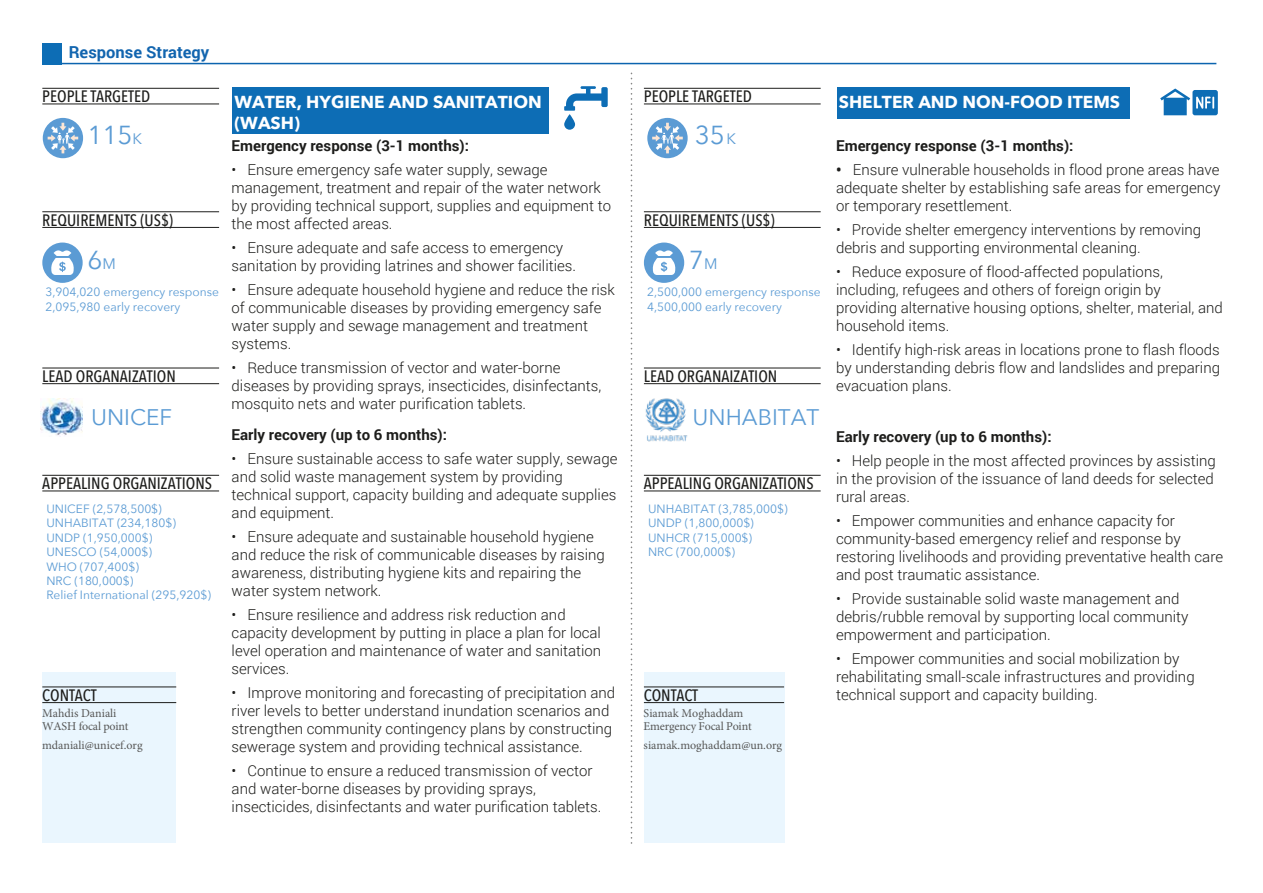
<style>
.page{position:relative;width:1263px;height:893px;background:#fff}
.page>*{position:absolute;margin:0;border:0;box-sizing:border-box;transform-origin:0 0}
.t1{font:25.95px "Avenir Next";color:#5b9bd4}
.t2{font:22.5px "Avenir Next";color:#5b9bd4}
.t3{font:700 17.25px/20.9px "Avenir Next";color:#fff}
.t4{font:500 16.5px "Avenir Next Condensed";color:#1d1d1b}
.t5{font:700 16.5px "Roboto";color:#1265af}
.t6{font:15.15px "Avenir Next";color:#5b9bd4}
.t7{font:300 15px/18px "Roboto";color:#1d1d1b}
.t8{font:700 15px "Roboto";color:#1d1d1b}
.t9{font:12px/14.4px "Avenir Next";color:#5b9bd4}
.t10{font:12px/13px "Minion Pro";color:#575756}
.s1{font-size:15.15px}
.s2{font-weight:700}
</style>
<div class="page">
<div style="left:42px;top:43px;width:20px;height:21px;background:#0d6db5"></div>
<hr style="left:62px;top:63px;width:1154px;height:1px;background:#0c64af">
<svg style="left:631px;top:73px;width:1px;height:770px"></svg>
<div style="left:837px;top:88px;width:292px;height:31px;background:#0d6db5"></div>
<hr style="left:42px;top:88px;width:177px;height:1px;background:#1d1d1b">
<hr style="left:42px;top:104px;width:177px;height:1px;background:#1d1d1b">
<div style="left:43px;top:118px;width:40px;height:40px;background:#5b9bd4;border-radius:50%"></div>
<svg style="left:47px;top:122px;width:31px;height:31px"></svg>
<div style="left:42px;top:672px;width:134px;height:170px;background:#eaf6fe"></div>
<hr style="left:42px;top:687px;width:134px;height:1px;background:#1d1d1b">
<hr style="left:42px;top:702px;width:134px;height:1px;background:#1d1d1b">
<div style="left:232px;top:88px;width:317px;height:46px;background:#0d6db5"></div>
<hr style="left:42px;top:211px;width:177px;height:1px;background:#1d1d1b">
<hr style="left:42px;top:227px;width:177px;height:1px;background:#1d1d1b">
<div style="left:42px;top:243px;width:41px;height:40px;background:#5b9bd4;border-radius:50%"></div>
<svg style="left:51px;top:250px;width:23px;height:25px"></svg>
<svg style="left:564px;top:86px;width:44px;height:44px"></svg>
<hr style="left:42px;top:368px;width:177px;height:1px;background:#1d1d1b">
<hr style="left:42px;top:383px;width:177px;height:1px;background:#1d1d1b">
<img style="left:41px;top:398px;width:42px;height:38px">
<hr style="left:42px;top:475px;width:177px;height:1px;background:#1d1d1b">
<hr style="left:42px;top:491px;width:177px;height:1px;background:#1d1d1b">
<hr style="left:644px;top:88px;width:177px;height:1px;background:#1d1d1b">
<hr style="left:644px;top:104px;width:177px;height:1px;background:#1d1d1b">
<div style="left:647px;top:118px;width:41px;height:40px;background:#5b9bd4;border-radius:50%"></div>
<svg style="left:652px;top:118px;width:31px;height:35px"></svg>
<div style="left:644px;top:672px;width:140px;height:170px;background:#eaf6fe"></div>
<hr style="left:644px;top:687px;width:140px;height:1px;background:#1d1d1b">
<hr style="left:644px;top:702px;width:140px;height:1px;background:#1d1d1b">
<hr style="left:644px;top:211px;width:177px;height:1px;background:#1d1d1b">
<hr style="left:644px;top:227px;width:177px;height:1px;background:#1d1d1b">
<div style="left:644px;top:243px;width:40px;height:40px;background:#5b9bd4;border-radius:50%"></div>
<svg style="left:652px;top:250px;width:24px;height:25px"></svg>
<hr style="left:644px;top:368px;width:177px;height:1px;background:#1d1d1b">
<hr style="left:644px;top:383px;width:177px;height:1px;background:#1d1d1b">
<img style="left:645px;top:398px;width:43px;height:44px">
<hr style="left:644px;top:475px;width:177px;height:1px;background:#1d1d1b">
<hr style="left:644px;top:491px;width:177px;height:1px;background:#1d1d1b">
<svg style="left:1160px;top:89px;width:58px;height:26px"></svg>
<p class="t5" style="left:69px;top:40px;width:142px">Response Strategy</p>
<p class="t4" style="left:42px;top:86px;width:110px">PEOPLE TARGETED</p>
<p class="t6" style="left:132px;top:126px;width:11px">K</p>
<h1 class="t1" style="left:87px;top:113px;width:47px">115</h1>
<p class="t4" style="left:42px;top:210px;width:132px">REQUIREMENTS (US$)</p>
<h1 class="t1" style="left:87px;top:238px;width:30px">6<span class="s1">M</span></h1>
<p class="t9" style="left:46px;top:284px;width:175px">3,904,020 emergency response<br>2,095,980 early recovery</p>
<p class="t4" style="left:42px;top:366px;width:135px">LEAD ORGANAIZATION</p>
<h2 class="t2" style="left:91px;top:398px;width:83px">UNICEF</h2>
<p class="t4" style="left:42px;top:473px;width:171px">APPEALING ORGANIZATIONS</p>
<p class="t9" style="left:46px;top:501px;width:166px">UNICEF (2,578,500$)<br>UNHABITAT (234,180$)<br>UNDP (1,950,000$)<br>UNESCO (54,000$)<br>WHO (707,400$)<br>NRC (180,000$)<br>Relief International (295,920$)</p>
<p class="t4" style="left:42px;top:685px;width:56px">CONTACT</p>
<p class="t10" style="left:42px;top:707px;width:88px">Mahdis Daniali<br>WASH focal point</p>
<p class="t10" style="left:42px;top:739px;width:102px">mdaniali@unicef.org</p>
<p class="t3" style="left:234px;top:91px;width:309px">WATER, HYGIENE AND SANITATION (WASH)</p>
<p class="t8" style="left:232px;top:136px;width:239px">Emergency response (3-1 months):</p>
<p class="t7" style="left:232px;top:161px;width:381px">• Ensure emergency safe water supply, sewage management, treatment and repair of the water network by providing technical support, supplies and equipment to the most affected areas.</p>
<p class="t7" style="left:232px;top:239px;width:346px">• Ensure adequate and safe access to emergency sanitation by providing latrines and shower facilities.</p>
<p class="t7" style="left:232px;top:281px;width:385px">• Ensure adequate household hygiene and reduce the risk of communicable diseases by providing emergency safe water supply and sewage management and treatment systems.</p>
<p class="t7" style="left:232px;top:359px;width:371px">• Reduce transmission of vector and water-borne diseases by providing sprays, insecticides, disinfectants, mosquito nets and water purification tablets.</p>
<p class="t8" style="left:232px;top:424px;width:217px">Early recovery (up to 6 months):</p>
<p class="t7" style="left:232px;top:449px;width:387px">• Ensure sustainable access to safe water supply, sewage and solid waste management system by providing technical support, capacity building and adequate supplies and equipment.</p>
<p class="t7" style="left:232px;top:527px;width:375px">• Ensure adequate and sustainable household hygiene and reduce the risk of communicable diseases by raising awareness, distributing hygiene kits and repairing the water system network.</p>
<p class="t7" style="left:232px;top:605px;width:371px">• Ensure resilience and address risk reduction and capacity development by putting in place a plan for local level operation and maintenance of water and sanitation services.</p>
<p class="t7" style="left:232px;top:683px;width:385px">• Improve monitoring and forecasting of precipitation and river levels to better understand inundation scenarios and strengthen community contingency plans by constructing sewerage system and providing technical assistance.</p>
<p class="t7" style="left:232px;top:761px;width:371px">• Continue to ensure a reduced transmission of vector and water-borne diseases by providing sprays, insecticides, disinfectants and water purification tablets.</p>
<p class="t4" style="left:644px;top:86px;width:110px">PEOPLE TARGETED</p>
<p class="t6" style="left:726px;top:126px;width:11px">K</p>
<h1 class="t1" style="left:695px;top:113px;width:32px">35</h1>
<p class="t4" style="left:644px;top:210px;width:132px">REQUIREMENTS (US$)</p>
<h1 class="t1" style="left:689px;top:238px;width:30px">7<span class="s1">M</span></h1>
<p class="t9" style="left:647px;top:284px;width:175px">2,500,000 emergency response<br>4,500,000 early recovery</p>
<p class="t4" style="left:644px;top:366px;width:135px">LEAD ORGANAIZATION</p>
<h2 class="t2" style="left:693px;top:398px;width:128px">UNHABITAT</h2>
<p class="t4" style="left:644px;top:473px;width:171px">APPEALING ORGANIZATIONS</p>
<p class="t9" style="left:648px;top:501px;width:141px">UNHABITAT (3,785,000$)<br>UNDP (1,800,000$)<br>UNHCR (715,000$)<br>NRC (700,000$)</p>
<p class="t4" style="left:644px;top:685px;width:56px">CONTACT</p>
<p class="t10" style="left:644px;top:707px;width:110px">Siamak Moghaddam<br>Emergency Focal Point</p>
<p class="t10" style="left:644px;top:739px;width:140px">siamak.moghaddam@un.org</p>
<p class="t3" style="left:839px;top:91px;width:283px">SHELTER AND NON-FOOD ITEMS</p>
<p class="t8" style="left:836px;top:136px;width:239px">Emergency response (3-1 months):</p>
<p class="t7" style="left:836px;top:161px;width:386px;text-align:justify"><span class="s2">•</span> Ensure vulnerable households in flood prone areas have adequate shelter by establishing safe areas for emergency or temporary resettlement.</p>
<p class="t7" style="left:836px;top:221px;width:367px">• Provide shelter emergency interventions by removing debris and supporting environmental cleaning.</p>
<p class="t7" style="left:836px;top:263px;width:388px">• Reduce exposure of flood-affected populations, including, refugees and others of foreign origin by providing alternative housing options, shelter, material, and household items.</p>
<p class="t7" style="left:836px;top:341px;width:385px;text-align:justify">• Identify high-risk areas in locations prone to flash floods by understanding debris flow and landslides and preparing evacuation plans.</p>
<p class="t8" style="left:836px;top:426px;width:217px">Early recovery (up to 6 months):</p>
<p class="t7" style="left:836px;top:451px;width:381px">• Help people in the most affected provinces by assisting in the provision of the issuance of land deeds for selected rural areas.</p>
<p class="t7" style="left:836px;top:511px;width:389px">• Empower communities and enhance capacity for community-based emergency relief and response by restoring livelihoods and providing preventative health care and post traumatic assistance.</p>
<p class="t7" style="left:836px;top:589px;width:354px">• Provide sustainable solid waste management and debris/rubble removal by supporting local community empowerment and participation.</p>
<p class="t7" style="left:836px;top:649px;width:360px">• Empower communities and social mobilization by rehabilitating small-scale infrastructures and providing technical support and capacity building.</p>
</div>
